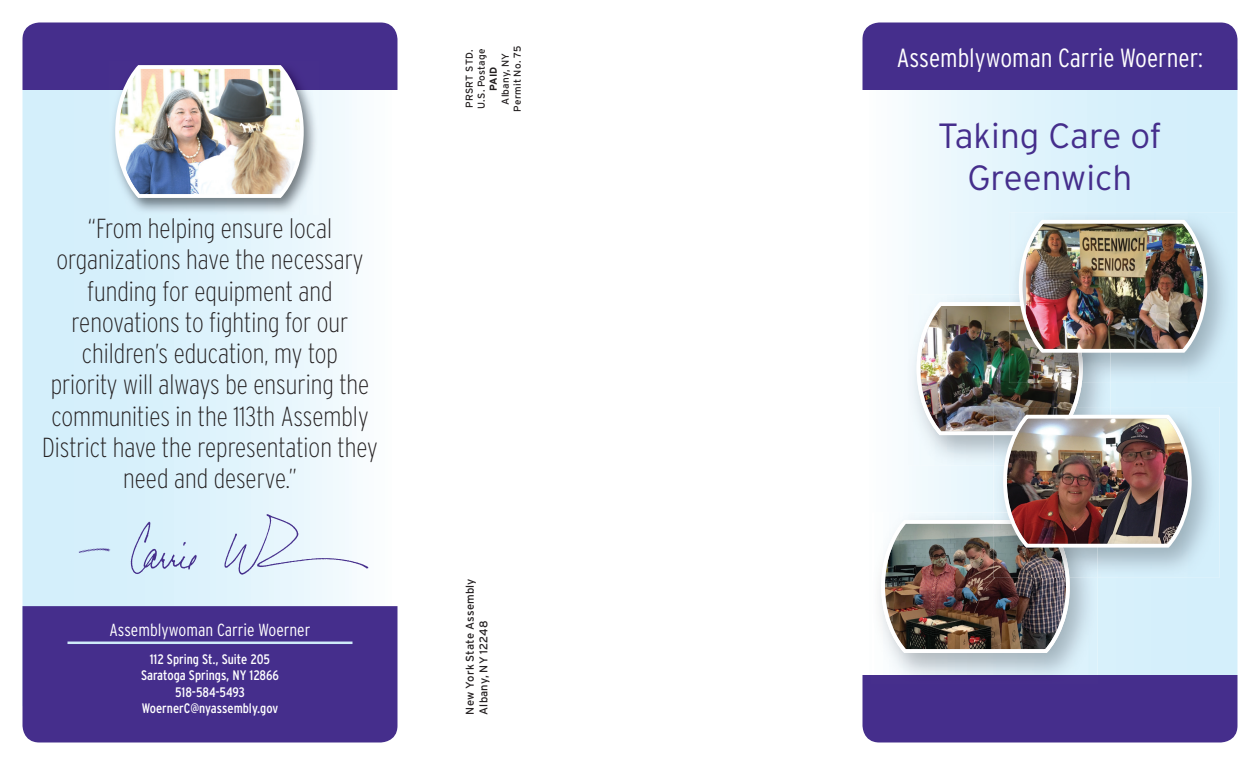
<style>
.page{position:relative;width:1260px;height:765px;background:#fff}
.page>*{position:absolute;margin:0;border:0;box-sizing:border-box;transform-origin:0 0}
.t1{font:300 35px/42px "Interstate";color:#452e8c;text-align:center}
.t2{font:200 27.5px/31.2px "Interstate Condensed";color:#231f20;text-align:center}
.t3{font:300 26.25px "Interstate Condensed";color:#fff}
.t4{font:300 17.5px "Interstate Condensed";color:#fff}
.t5{font:13.75px/16.5px "Interstate Condensed";color:#fff;text-align:center}
.t6{font:11.25px/13.5px "Interstate";letter-spacing:.005em;color:#231f20}
.t7{font:10px/12px "Interstate";letter-spacing:.01em;color:#231f20}
.t8{font:700 10px "Interstate";color:#231f20}
</style>
<div class="page">
<svg style="left:22px;top:59px;width:376px;height:547px"></svg>
<svg style="left:909px;top:90px;width:329px;height:585px"></svg>
<div style="left:862px;top:22px;width:376px;height:68px;background:#452e8c"></div>
<div style="left:22px;top:606px;width:376px;height:136px;background:#452e8c"></div>
<div style="left:862px;top:675px;width:376px;height:67px;background:#452e8c"></div>
<img style="left:872px;top:578px;width:225px;height:105px">
<div style="left:1209px;top:407px;width:10px;height:171px;background:#d4effb"></div>
<img style="left:1009px;top:212px;width:226px;height:171px">
<img style="left:881px;top:216px;width:328px;height:437px">
<img style="left:109px;top:201px;width:209px;height:14px">
<img style="left:22px;top:22px;width:375px;height:179px">
<img style="left:126px;top:510px;width:250px;height:72px">
<div style="left:76px;top:531px;width:46px;height:43px;background:#d5effb"></div>
<hr style="left:68px;top:642px;width:284px;height:2px;background:#cfebf9">
<p class="t2" style="left:42px;top:213px;width:337px">“From helping ensure local organizations have the necessary funding for equipment and renovations to fighting for our children’s education, my top<br>priority will always be ensuring the communities in the 113th Assembly<br>District have the representation they need and deserve.”</p>
<p class="t4" style="left:110px;top:620px;width:202px">Assemblywoman Carrie Woerner</p>
<p class="t5" style="left:141px;top:650px;width:139px">112 Spring St., Suite 205<br>Saratoga Springs, NY 12866<br>518-584-5493<br>WoernerC@nyassembly.gov</p>
<p class="t7" style="left:499px;top:112px;width:67px;text-align:center;rotate:-90deg">Albany, NY<br>Permit No. 75</p>
<p class="t7" style="left:463px;top:109px;width:62px;rotate:-90deg">PRSRT STD.<br>U.S. Postage</p>
<p class="t8" style="left:488px;top:91px;width:26px;rotate:-90deg">PAID</p>
<p class="t6" style="left:463px;top:715px;width:138px;rotate:-90deg">New York State Assembly<br>Albany, NY 12248</p>
<p class="t3" style="left:897px;top:43px;width:308px">Assemblywoman Carrie Woerner:</p>
<p class="t1" style="left:938px;top:114px;width:226px">Taking Care of<br>Greenwich</p>
</div>
